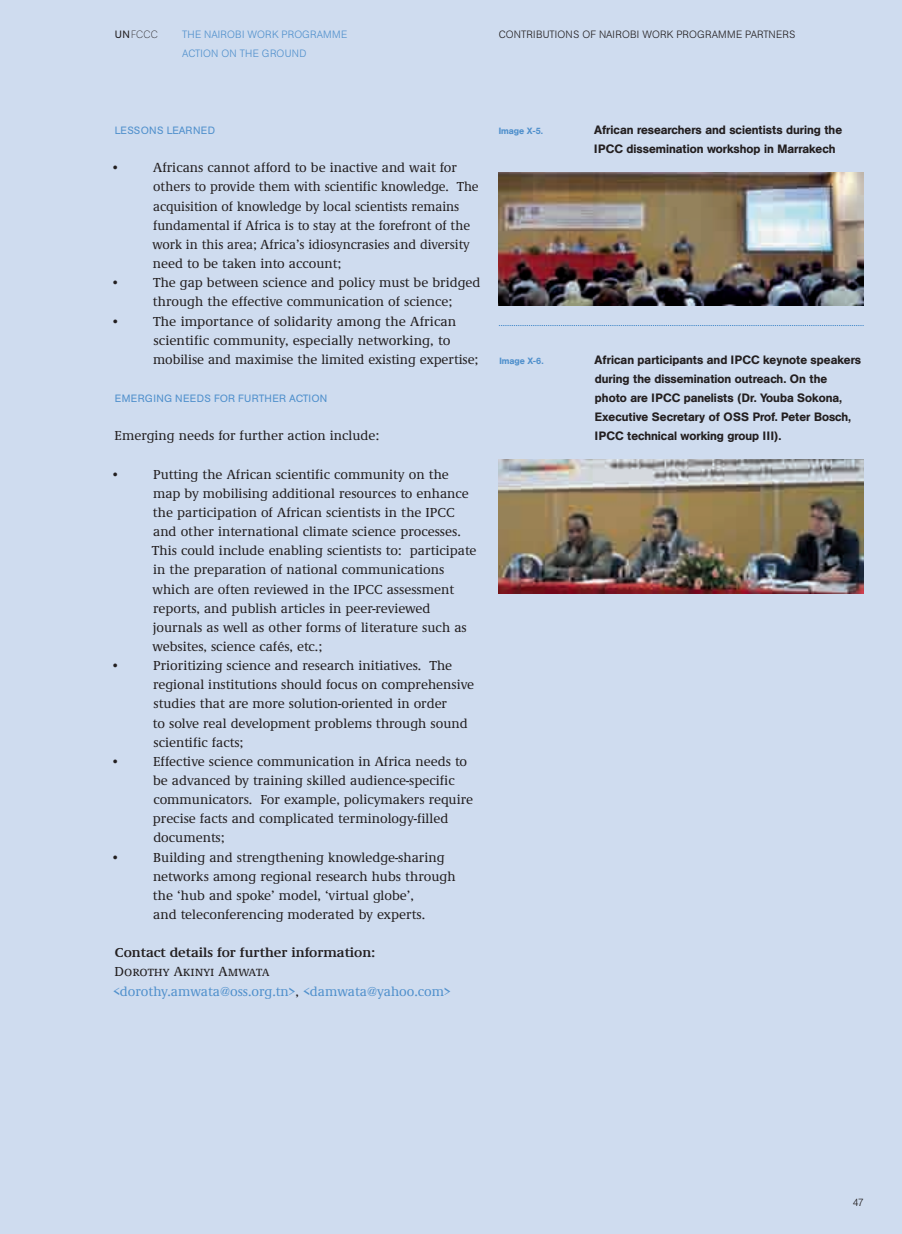
<style>
.page{position:relative;width:902px;height:1234px;background:#fff}
.page>*{position:absolute;margin:0;border:0;box-sizing:border-box;transform-origin:0 0}
.t1{font:500 13.5px/19.2px "Demos";color:#231f20}
.t2{font:500 13.5px "Demos";color:#5090cc}
.t3{font:600 13.5px "Demos";color:#231f20}
.t4{font:13.5px "Demos SC Medium";color:#231f20}
.t5{font:500 12px/19.2px "AG Buch BQ";color:#231f20}
.t6{font:300 10.5px "AG Buch BQ";letter-spacing:.01em;color:#231f20}
.t7{font:10.5px "AG Buch BQ";letter-spacing:.02em;color:#5090cc}
.t8{font:300 10.5px/19.2px "AG Buch BQ";letter-spacing:.02em;color:#5090cc}
.t9{font:200 10.5px "AG Buch BQ";color:#231f20}
.t10{font:500 9px "AG Buch BQ";color:#5090cc}
.s1{font-weight:400}
.s2{color:#231f20}
.s3{font-size:12px;color:#231f20}
</style>
<div class="page">
<div style="left:0;top:0;width:901px;height:1233px;background:#cfdcef"></div>
<svg style="left:499px;top:325px;width:364px;height:1px"></svg>
<img style="left:499px;top:459px;width:364px;height:134px">
<img style="left:499px;top:172px;width:364px;height:133px">
<p class="t9" style="left:115px;top:29px;width:45px"><span class="s1">UN</span>FCCC</p>
<p class="t8" style="left:182px;top:25px;width:167px">THE NAIROBI WORK PROGRAMME<br>ACTIO N ON THE</p>
<p class="t8" style="left:262px;top:44px;width:9px">GRO</p>
<p class="t8" style="left:285px;top:44px;width:23px">UND</p>
<p class="t6" style="left:499px;top:28px;width:298px">CONTRIBUTION S OF NAIROBI WORK PROGRAMME PARTN ERS</p>
<p class="t7" style="left:115px;top:124px;width:102px">LESSON S LEARN ED</p>
<p class="t1" style="left:111px;top:159px;width:11px">•</p>
<p class="t1" style="left:152px;top:159px;width:327px">Africans cannot afford to be inactive and wait for others to provide them with scientific knowledge. The acquisition of knowledge by local scientists remains fundamental if Africa is to stay at the forefront of the work in this area; Africa’s idiosyncrasies and diversity need to be taken into account;</p>
<p class="t1" style="left:111px;top:273px;width:11px">•</p>
<p class="t1" style="left:153px;top:273px;width:329px">The gap between science and policy must be bridged through the effective communication of science;</p>
<p class="t1" style="left:111px;top:312px;width:11px">•</p>
<p class="t1" style="left:153px;top:312px;width:327px">The importance of solidarity among the African scientific community, especially networking, to mobilise and maximise the limited existing expertise;</p>
<p class="t7" style="left:115px;top:392px;width:212px">EMERGING N EEDS FOR FURTHER ACTION</p>
<p class="t1" style="left:115px;top:426px;width:266px">Emerging needs for further action include:</p>
<p class="t1" style="left:111px;top:465px;width:11px">•</p>
<p class="t1" style="left:152px;top:465px;width:326px">Putting the African scientific community on the map by mobilising additional resources to enhance the participation of African scientists in the IPCC and other international climate science processes.<br>This could include enabling scientists to: participate in the preparation of national communications which are often reviewed in the IPCC assessment reports, and publish articles in peer-reviewed journals as well as other forms of literature such as websites, science cafés, etc.;</p>
<p class="t1" style="left:111px;top:656px;width:11px">•</p>
<p class="t1" style="left:153px;top:656px;width:323px">Prioritizing science and research initiatives. The regional institutions should focus on comprehensive studies that are more solution-oriented in order<br>to solve real development problems through sound scientific facts;</p>
<p class="t1" style="left:111px;top:752px;width:11px">•</p>
<p class="t1" style="left:153px;top:752px;width:321px">Effective science communication in Africa needs to be advanced by training skilled audience-specific communicators. For example, policymakers require precise facts and complicated terminology-filled documents;</p>
<p class="t1" style="left:111px;top:847px;width:11px">•</p>
<p class="t1" style="left:153px;top:847px;width:304px">Building and strengthening knowledge-sharing networks among regional research hubs through the ‘hub and spoke’ model, ‘virtual globe’,<br>and teleconferencing moderated by experts.</p>
<p class="t3" style="left:115px;top:945px;width:262px">Contact details for further information:</p>
<p class="t4" style="left:115px;top:964px;width:156px">Dorothy Akinyi Amwata</p>
<p class="t2" style="left:113px;top:983px;width:339px">&lt;dorothy.amwata@oss.org.tn&gt;<span class="s2">,</span> &lt;damwata@yahoo.com&gt;</p>
<p class="t5" style="left:594px;top:120px;width:249px;text-indent:8px">frican researchers and scientists during the<br>IPCC dissemination workshop in Marrakech</p>
<p class="t10" style="left:498px;top:125px;width:75px">Image X-5. <span class="s3">A</span></p>
<p class="t5" style="left:594px;top:350px;width:268px;text-indent:8px">frican participants and IPCC keynote speakers during the dissemination outreach. On the photo are IPCC panelists (Dr. Youba Sokona, Executive Secretary of OSS</p>
<p class="t10" style="left:499px;top:355px;width:75px">Image X-6. <span class="s3">A</span></p>
<p class="t5" style="left:594px;top:407px;width:258px;text-indent:158px">Prof. Peter Bosch,<br>IPCC technical working group III).</p>
<p class="t6" style="left:852px;top:1196px;width:12px">47</p>
</div>
